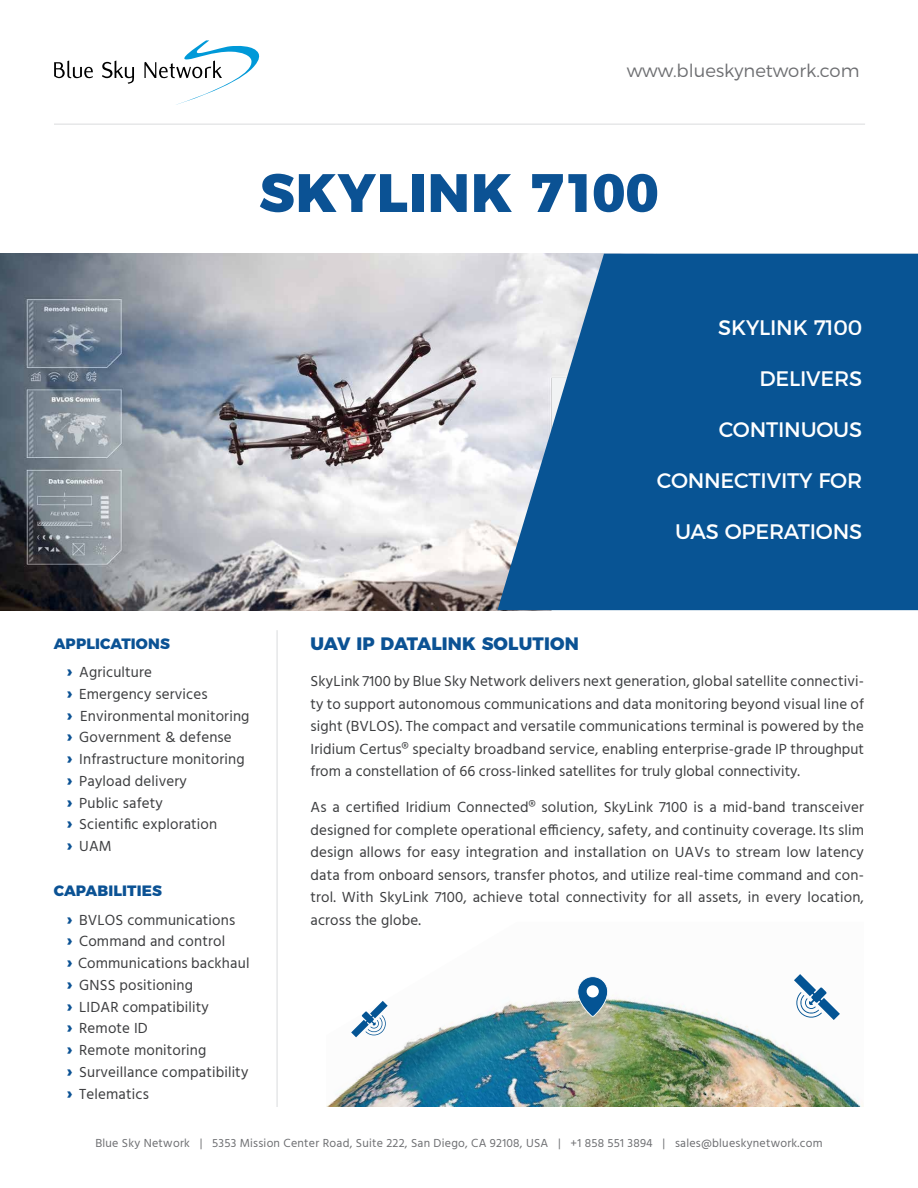
<style>
.page{position:relative;width:918px;height:1188px;background:#fff}
.page>*{position:absolute;margin:0;border:0;box-sizing:border-box;transform-origin:0 0}
.t1{font:800 54px "Montserrat";letter-spacing:.02em;color:#0b5294}
.t2{font:21px "Montserrat";letter-spacing:-.01em;color:#fff}
.t3{font:300 18px "Montserrat";color:#6d6e71}
.t4{font:800 18px "Montserrat";letter-spacing:.01em;color:#0b5294}
.t5{font:15px/21.8px "Hind";letter-spacing:.01em;color:#3d3e40}
.t6{font:800 15px "Montserrat";letter-spacing:.01em;color:#0b5294}
.t7{font:12px "Hind";letter-spacing:.02em;color:#6e6f72}
.s1{font-family:"Montserrat";font-weight:800;font-size:16.5px;color:#0b5294}
</style>
<div class="page">
<svg style="left:54px;top:61px;width:39px;height:17px"></svg>
<svg style="left:102px;top:61px;width:32px;height:23px"></svg>
<svg style="left:144px;top:40px;width:116px;height:65px"></svg>
<hr style="left:54px;top:123px;width:811px;height:2px;background:#e6e7e8">
<hr style="left:276px;top:630px;width:2px;height:477px;background:#e6e7e8">
<img style="left:0;top:254px;width:497px;height:356px">
<svg style="left:497px;top:254px;width:421px;height:356px;background:#24669e"></svg>
<img style="left:326px;top:995px;width:538px;height:112px">
<svg style="left:577px;top:976px;width:31px;height:41px"></svg>
<div style="left:587px;top:985px;width:12px;height:12px;background:#fff;border-radius:50%"></div>
<svg style="left:794px;top:974px;width:46px;height:46px"></svg>
<svg style="left:351px;top:1001px;width:37px;height:36px"></svg>
<p class="t3" style="left:627px;top:57px;width:234px">www.blueskynetwork.com</p>
<h1 class="t1" style="left:259px;top:148px;width:401px">SKYLINK 7100</h1>
<p class="t6" style="left:54px;top:631px;width:118px">APPLICATIONS</p>
<p class="t5" style="left:67px;top:662px;width:184px"><span class="s1">›</span> Agriculture<br><span class="s1">›</span> Emergency services<br><span class="s1">›</span> Environmental monitoring <span class="s1">›</span> Government &amp; defense<br><span class="s1">›</span> Infrastructure monitoring <span class="s1">›</span> Payload delivery<br><span class="s1">›</span> Public safety<br><span class="s1">›</span> Scientific exploration<br><span class="s1">›</span> UAM</p>
<p class="t6" style="left:54px;top:878px;width:110px">CAPABILITIES</p>
<p class="t5" style="left:67px;top:910px;width:184px"><span class="s1">›</span> BVLOS communications<br><span class="s1">›</span> Command and control<br><span class="s1">›</span> Communications backhaul <span class="s1">›</span> GNSS positioning<br><span class="s1">›</span> LIDAR compatibility<br><span class="s1">›</span> Remote ID<br><span class="s1">›</span> Remote monitoring<br><span class="s1">›</span> Surveillance compatibility <span class="s1">›</span> Telematics</p>
<h2 class="t2" style="left:718px;top:311px;width:145px">SKYLINK 7100</h2>
<h2 class="t2" style="left:760px;top:362px;width:104px">DELIVERS</h2>
<h2 class="t2" style="left:719px;top:413px;width:145px">CONTINUOUS</h2>
<h2 class="t2" style="left:657px;top:464px;width:207px">CONNECTIVITY FOR</h2>
<h2 class="t2" style="left:675px;top:515px;width:188px">UAS OPERATIONS</h2>
<p class="t4" style="left:310px;top:629px;width:270px">UAV IP DATALINK SOLUTION</p>
<p class="t5" style="left:310px;top:671px;width:555px;line-height:22.5px;text-align:justify">SkyLink 7100 by Blue Sky Network delivers next generation, global satellite connectivi&shy;ty to support autonomous communications and data monitoring beyond visual line of sight (BVLOS). The compact and versatile communications terminal is powered by the Iridium Certus® specialty broadband service, enabling enterprise-grade IP throughput from a constellation of 66 cross-linked satellites for truly global connectivity.</p>
<p class="t5" style="left:310px;top:797px;width:555px;line-height:22.5px;text-align:justify">As a certified Iridium Connected® solution, SkyLink 7100 is a mid-band transceiver designed for complete operational efficiency, safety, and continuity coverage. Its slim design allows for easy integration and installation on UAVs to stream low latency data from onboard sensors, transfer photos, and utilize real-time command and con&shy;trol. With SkyLink 7100, achieve total connectivity for all assets, in every location, across the globe.</p>
<p class="t7" style="left:95px;top:1135px;width:729px">Blue Sky Network | 5353 Mission Center Road, Suite 222, San Diego, CA 92108, USA | +1 858 551 3894 | sales@blueskynetwork.com</p>
</div>
